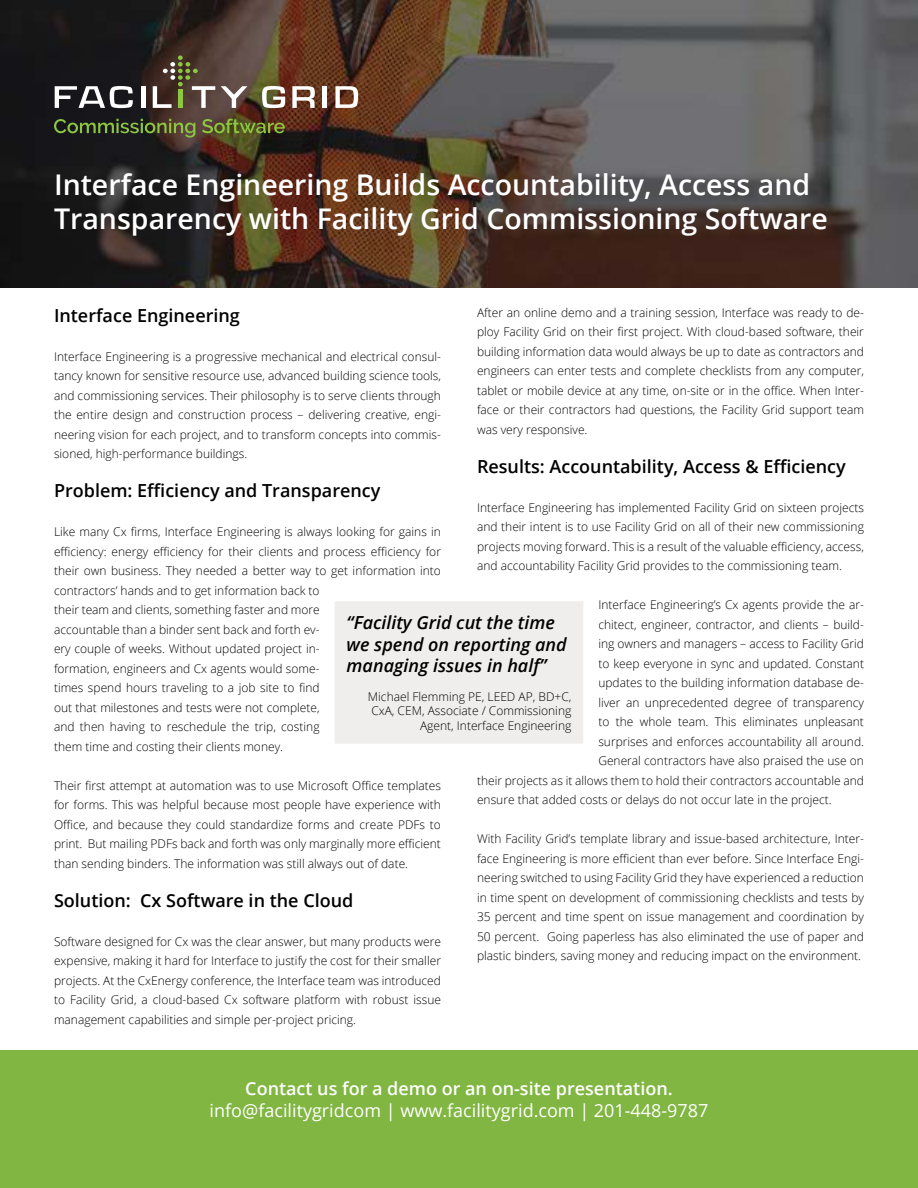
<style>
.page{position:relative;width:918px;height:1188px;background:#fff}
.page>*{position:absolute;margin:0;border:0;box-sizing:border-box;transform-origin:0 0}
.t1{font:600 28.5px/34.2px "Open Sans";color:#fff}
.t2{font:600 18px "Open Sans";color:#000}
.t3{font:italic 600 18px/21.6px "Open Sans";color:#000}
.t4{font:18px "Open Sans";color:#fff}
.t5{font:600 18px "Open Sans";color:#fff}
.t6{font:300 12px/19.5px "Open Sans";color:#000;text-align:justify}
</style>
<div class="page">
<div style="left:327px;top:594px;width:264px;height:157px;background:#efeeed"></div>
<div style="left:320px;top:586px;width:278px;height:173px;border:15px solid #fff"></div>
<img style="left:0;top:0;width:918px;height:287px">
<div style="left:0;top:1050px;width:918px;height:138px;background:#80b641"></div>
<hr style="left:141px;top:86px;width:4px;height:22px;background:#fff">
<svg style="left:221px;top:86px;width:26px;height:22px"></svg>
<svg style="left:292px;top:86px;width:23px;height:22px"></svg>
<hr style="left:323px;top:86px;width:4px;height:22px;background:#fff">
<svg style="left:335px;top:86px;width:23px;height:22px"></svg>
<svg style="left:262px;top:86px;width:23px;height:22px"></svg>
<svg style="left:153px;top:55px;width:62px;height:53px;background:#615444"></svg>
<svg style="left:55px;top:86px;width:78px;height:22px"></svg>
<svg style="left:54px;top:119px;width:141px;height:19px;background:#414a28"></svg>
<svg style="left:202px;top:119px;width:83px;height:14px"></svg>
<h1 class="t1" style="left:54px;top:167px;width:775px">Interface Engineering Builds Accountability, Access and<br>Transparency with Facility Grid Commissioning Software</h1>
<p class="t6" style="left:477px;top:303px;width:389px">After an online demo and a training session, Interface was ready to de&shy;ploy Facility Grid on their first project. With cloud-based software, their building information data would always be up to date as contractors and engineers can enter tests and complete checklists from any computer, tablet or mobile device at any time, on-site or in the office. When Inter&shy;face or their contractors had questions, the Facility Grid support team was very responsive.</p>
<h2 class="t2" style="left:477px;top:454px;width:370px">Results: Accountability, Access &amp; Efficiency</h2>
<p class="t6" style="left:477px;top:498px;width:389px">Interface Engineering has implemented Facility Grid on sixteen projects and their intent is to use Facility Grid on all of their new commissioning projects moving forward. This is a result of the valuable efficiency, access, and accountability Facility Grid provides to the commissioning team.</p>
<p class="t6" style="left:598px;top:595px;width:267px">Interface Engineering’s Cx agents provide the ar-</p>
<p class="t6" style="left:598px;top:615px;width:267px">chitect, engineer, contractor, and clients – build-</p>
<p class="t6" style="left:598px;top:634px;width:267px">ing owners and managers – access to Facility Grid</p>
<p class="t6" style="left:598px;top:654px;width:267px">to keep everyone in sync and updated. Constant</p>
<p class="t6" style="left:598px;top:673px;width:267px">updates to the building information database de-</p>
<p class="t6" style="left:598px;top:693px;width:267px">liver an unprecedented degree of transparency</p>
<p class="t6" style="left:598px;top:712px;width:267px">to the whole team. This eliminates unpleasant</p>
<p class="t6" style="left:598px;top:732px;width:267px">surprises and enforces accountability all around.</p>
<p class="t6" style="left:598px;top:751px;width:267px">General contractors have also praised the use on</p>
<p class="t6" style="left:477px;top:771px;width:389px">their projects as it allows them to hold their contractors accountable and</p>
<p class="t6" style="left:477px;top:790px;width:356px">ensure that added costs or delays do not occur late in the project.</p>
<p class="t6" style="left:477px;top:829px;width:389px">With Facility Grid’s template library and issue-based architecture, Inter&shy;face Engineering is more efficient than ever before. Since Interface Engi&shy;neering switched to using Facility Grid they have experienced a reduction in time spent on development of commissioning checklists and tests by 35 percent and time spent on issue management and coordination by 50 percent. Going paperless has also eliminated the use of paper and plastic binders, saving money and reducing impact on the environment.</p>
<h2 class="t2" style="left:54px;top:303px;width:187px">Interface Engineering</h2>
<p class="t6" style="left:54px;top:346px;width:389px">Interface Engineering is a progressive mechanical and electrical consul&shy;tancy known for sensitive resource use, advanced building science tools, and commissioning services. Their philosophy is to serve clients through the entire design and construction process – delivering creative, engi&shy;neering vision for each project, and to transform concepts into commis&shy;sioned, high-performance buildings.</p>
<h2 class="t2" style="left:54px;top:478px;width:328px">Problem: Efficiency and Transparency</h2>
<p class="t6" style="left:54px;top:522px;width:389px;text-align:left">Like many Cx firms, Interface Engineering is always looking for gains in efficiency: energy efficiency for their clients and process efficiency for their own business. They needed a better way to get information into contractors’ hands and to get information back to<br>their team and clients, something faster and more<br>accountable than a binder sent back and forth ev-<br>ery couple of weeks. Without updated project in-<br>formation, engineers and Cx agents would some-<br>times spend hours traveling to a job site to find<br>out that milestones and tests were not complete,<br>and then having to reschedule the trip, costing<br>them time and costing their clients money.</p>
<p class="t6" style="left:54px;top:775px;width:389px">Their first attempt at automation was to use Microsoft Office templates for forms. This was helpful because most people have experience with Office, and because they could standardize forms and create PDFs to print. But mailing PDFs back and forth was only marginally more efficient than sending binders. The information was still always out of date.</p>
<h2 class="t2" style="left:54px;top:888px;width:301px">Solution: Cx Software in the Cloud</h2>
<p class="t6" style="left:54px;top:931px;width:389px">Software designed for Cx was the clear answer, but many products were expensive, making it hard for Interface to justify the cost for their smaller projects. At the CxEnergy conference, the Interface team was introduced to Facility Grid, a cloud-based Cx software platform with robust issue management capabilities and simple per-project pricing.</p>
<h2 class="t3" style="left:347px;top:611px;width:222px">“Facility Grid cut the time we spend on reporting and managing issues in half”</h2>
<p class="t6" style="left:368px;top:689px;width:205px;line-height:14.4px;text-align:right">Michael Flemming PE, LEED AP, BD+C,<br>CxA, CEM, Associate / Commissioning<br>Agent, Interface Engineering</p>
<h2 class="t5" style="left:245px;top:1076px;width:429px">Contact us for a demo or an on-site presentation.</h2>
<h2 class="t4" style="left:210px;top:1098px;width:500px">info@facilitygridcom | www.facilitygrid.com | 201-448-9787</h2>
</div>
